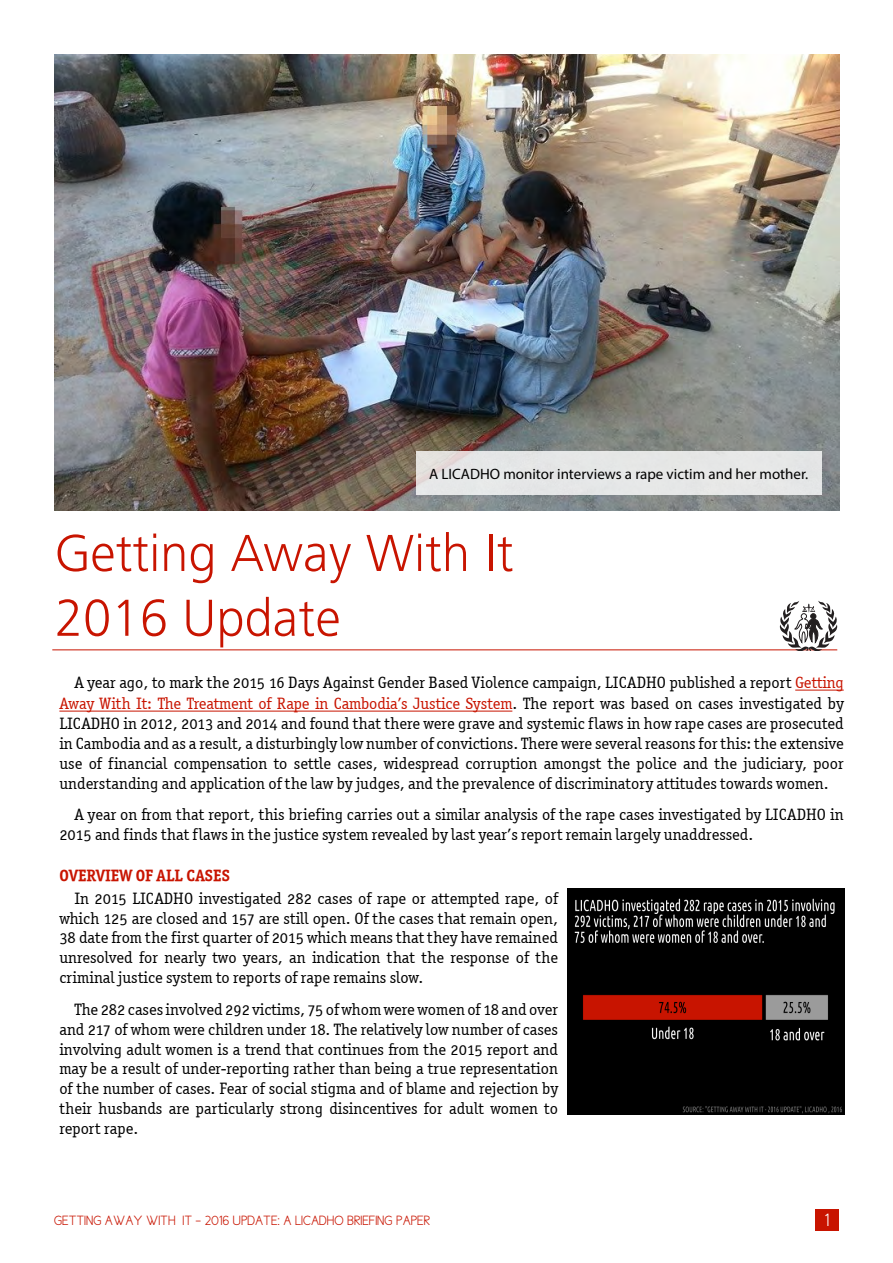
<style>
.page{position:relative;width:893px;height:1263px;background:#fff}
.page>*{position:absolute;margin:0;border:0;box-sizing:border-box;transform-origin:0 0}
.t1{font:300 54px/64.8px "Frutiger Next LT";color:#c81400}
.t2{font:18px "Cicle Semi";color:#fff}
.t3{font:16.5px/19.8px "Officina Serif OSITCTT Book";color:#000;text-align:justify}
.t4{font:16.5px "Officina Serif ITCTT Book";letter-spacing:-.01em;color:#c81400}
.t5{font:16.5px "Officina Serif ITCTT Bold";color:#c81400}
.t6{font:15px "Myriad Pro";color:#000}
.t7{font:13.5px "Cicle Semi";color:#c81400}
.s1{font-family:"Officina Serif ITCTT Book";color:#c81400}
.s2{font-family:"Officina Serif OSITCTT Book";color:#000}
</style>
<div class="page">
<div style="left:815px;top:1209px;width:24px;height:21px;background:#c81400"></div>
<img style="left:55px;top:54px;width:785px;height:457px">
<hr style="left:795px;top:690px;width:49px;height:1px;background:#c81400">
<hr style="left:59px;top:711px;width:453px;height:1px;background:#c81400">
<div style="left:416px;top:451px;width:406px;height:44px;background:#e6e7e7"></div>
<hr style="left:52px;top:649px;width:785px;height:1px;background:#c81400">
<svg style="left:780px;top:601px;width:57px;height:49px"></svg>
<img style="left:567px;top:889px;width:277px;height:226px">
<p class="t6" style="left:429px;top:465px;width:381px">A LICADHO monitor interviews a rape victim and her mother.</p>
<h1 class="t1" style="left:55px;top:521px;width:460px">Getting Away With It<br>2016 Update</h1>
<p class="t3" style="left:74px;top:673px;width:771px">A year ago, to mark the 2015 16 Days Against Gender Based Violence campaign, LICADHO published a report <span class="s1">Getting</span></p>
<p class="t4" style="left:59px;top:694px;width:786px">Away With It: The Treatment of Rape in Cambodia’s Justice System<span class="s2">. The report was based on cases investigated by</span></p>
<p class="t3" style="left:59px;top:714px;width:786px">LICADHO in 2012, 2013 and 2014 and found that there were grave and systemic flaws in how rape cases are prosecuted in Cambodia and as a result, a disturbingly low number of convictions. There were several reasons for this: the extensive use of financial compensation to settle cases, widespread corruption amongst the police and the judiciary, poor understanding and application of the law by judges, and the prevalence of discriminatory attitudes towards women.</p>
<p class="t3" style="left:59px;top:805px;width:786px;text-indent:15px">A year on from that report, this briefing carries out a similar analysis of the rape cases investigated by LICADHO in<br>2015 and finds that flaws in the justice system revealed by last year’s report remain largely unaddressed.</p>
<p class="t5" style="left:59px;top:865px;width:172px">OVERVIEW OF ALL CASES</p>
<p class="t3" style="left:59px;top:888px;width:500px;text-indent:15px">In 2015 LICADHO investigated 282 cases of rape or attempted rape, of which 125 are closed and 157 are still open. Of the cases that remain open, 38 date from the first quarter of 2015 which means that they have remained unresolved for nearly two years, an indication that the response of the criminal justice system to reports of rape remains slow.</p>
<p class="t3" style="left:59px;top:999px;width:500px;text-indent:15px">The 282 cases involved 292 victims, 75 of whom were women of 18 and over and 217 of whom were children under 18. The relatively low number of cases involving adult women is a trend that continues from the 2015 report and may be a result of under-reporting rather than being a true representation of the number of cases. Fear of social stigma and of blame and rejection by their husbands are particularly strong disincentives for adult women to report rape.</p>
<p class="t7" style="left:54px;top:1213px;width:378px">GETTING AWAY WITH IT - 2016 UPDATE: A LICADHO BRIEFING PAPER</p>
<p class="t2" style="left:825px;top:1210px;width:6px">1</p>
</div>
